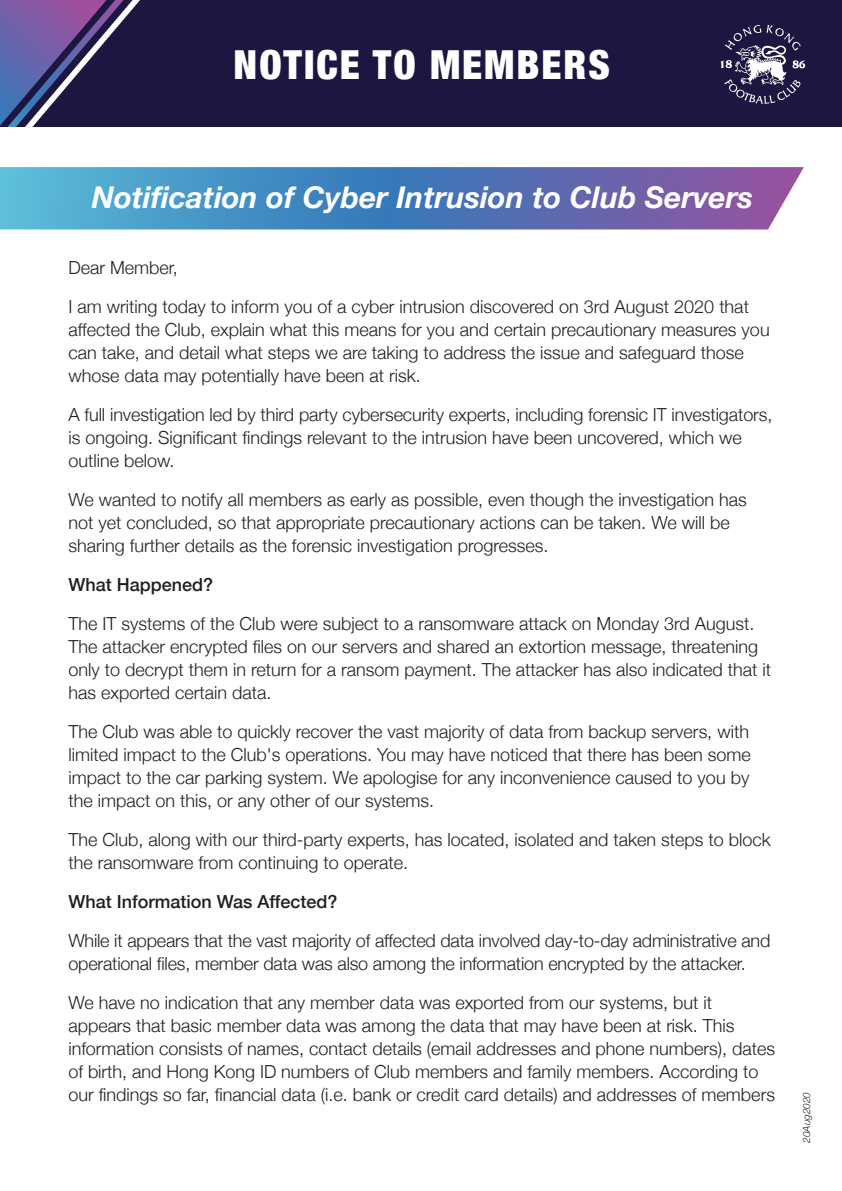
<style>
.page{position:relative;width:842px;height:1191px;background:#fff}
.page>*{position:absolute;margin:0;border:0;box-sizing:border-box;transform-origin:0 0}
.t1{font:900 condensed 40px "Helvetica Neue";letter-spacing:.05em;color:#fff}
.t2{font:italic 700 30px "Helvetica Neue";color:#fff}
.t3{font:300 18px/23px "Helvetica Neue";color:#231f20}
.t4{font:500 18px "Helvetica Neue";color:#231f20}
.t5{font:italic 300 10px "Helvetica Neue";letter-spacing:-.005em;color:#231f20}
</style>
<div class="page">
<div style="left:0;top:0;width:842px;height:127px;background:#1d1640"></div>
<svg style="left:720px;top:25px;width:86px;height:79px"></svg>
<svg style="left:0;top:0;width:140px;height:127px"></svg>
<svg style="left:0;top:167px;width:804px;height:62px;background:#5a82bc"></svg>
<h1 class="t1" style="left:234px;top:32px;width:378px">NOTICE TO MEMBERS</h1>
<h2 class="t2" style="left:92px;top:174px;width:663px">Notification of Cyber Intrusion to Club Servers</h2>
<p class="t3" style="left:68px;top:246px;width:682px;line-height:39px">Dear Member,<br>I am writing today to inform you of a cyber intrusion discovered on 3rd August 2020 that</p>
<p class="t3" style="left:68px;top:316px;width:703px">affected the Club, explain what this means for you and certain precautionary measures you can take, and detail what steps we are taking to address the issue and safeguard those whose data may potentially have been at risk.</p>
<p class="t3" style="left:68px;top:401px;width:705px">A full investigation led by third party cybersecurity experts, including forensic IT investigators, is ongoing. Significant findings relevant to the intrusion have been uncovered, which we outline below.</p>
<p class="t3" style="left:68px;top:486px;width:680px">We wanted to notify all members as early as possible, even though the investigation has not yet concluded, so that appropriate precautionary actions can be taken. We will be sharing further details as the forensic investigation progresses.</p>
<p class="t4" style="left:68px;top:570px;width:146px">What Happened?</p>
<p class="t3" style="left:68px;top:610px;width:704px">The IT systems of the Club were subject to a ransomware attack on Monday 3rd August.<br>The attacker encrypted files on our servers and shared an extortion message, threatening only to decrypt them in return for a ransom payment. The attacker has also indicated that it has exported certain data.</p>
<p class="t3" style="left:68px;top:718px;width:684px;text-align:justify">The Club was able to quickly recover the vast majority of data from backup servers, with limited impact to the Club's operations. You may have noticed that there has been some impact to the car parking system. We apologise for any inconvenience caused to you by the impact on this, or any other of our systems.</p>
<p class="t3" style="left:68px;top:826px;width:704px">The Club, along with our third-party experts, has located, isolated and taken steps to block the ransomware from continuing to operate.</p>
<p class="t4" style="left:68px;top:887px;width:271px">What Information Was Affected?</p>
<p class="t3" style="left:68px;top:927px;width:703px">While it appears that the vast majority of affected data involved day-to-day administrative and operational files, member data was also among the information encrypted by the attacker.</p>
<p class="t3" style="left:68px;top:989px;width:708px">We have no indication that any member data was exported from our systems, but it appears that basic member data was among the data that may have been at risk. This information consists of names, contact details (email addresses and phone numbers), dates of birth, and Hong Kong ID numbers of Club members and family members. According to our findings so far, financial data (i.e. bank or credit card details) and addresses of members</p>
<p class="t5" style="left:799px;top:1142px;width:52px;rotate:-90deg">20Aug2020</p>
</div>
